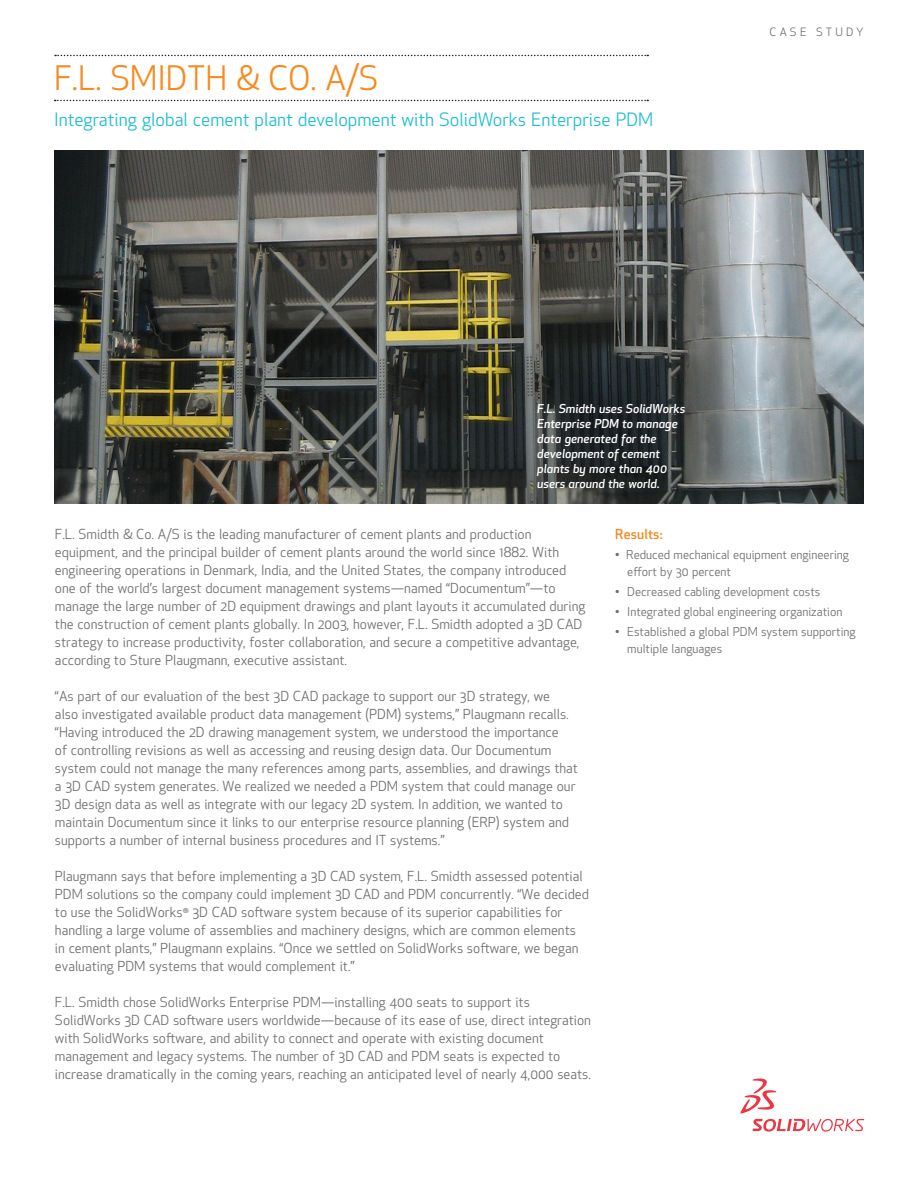
<style>
.page{position:relative;width:918px;height:1188px;background:#fff}
.page>*{position:absolute;margin:0;border:0;box-sizing:border-box;transform-origin:0 0}
.t1{font:33px "SW Apex New";letter-spacing:-.005em;color:#f68b1f}
.t2{font:18px "SW Apex New";color:#1ebed2}
.body_copy{font:13.5px/18px "SW Apex New";color:#6d6e71}
.captions{font:500 13.5px "SW Apex New";letter-spacing:.01em;color:#f68b1f}
.captions-2{font:12px/16.5px "SW Apex New";color:#6d6e71}
.photo_credit{font:italic 500 12px/15px "SW Apex New";color:#fff}
.t3{font:11.25px "SW Apex New";letter-spacing:.29em;color:#6d6e71}
</style>
<div class="page">
<img style="left:54px;top:150px;width:809px;height:354px">
<svg style="left:55px;top:100px;width:593px;height:1px"></svg>
<svg style="left:55px;top:55px;width:593px;height:1px"></svg>
<svg style="left:740px;top:1078px;width:124px;height:54px"></svg>
<p class="t1" style="left:54px;top:57px;width:326px">F.L. SMIDTH &amp; CO. A/S</p>
<p class="t2" style="left:54px;top:108px;width:601px">Integrating global cement plant development with SolidWorks Enterprise PDM</p>
<p class="t3" style="left:770px;top:25px;width:96px">CASE STUDY</p>
<p class="photo_credit" style="left:537px;top:401px;width:149px">F.L. Smidth uses SolidWorks<br>Enterprise PDM to manage data generated for the development of cement plants by more than 400 users around the world.</p>
<p class="body_copy" style="left:55px;top:525px;width:532px">F.L. Smidth &amp; Co. A/S is the leading manufacturer of cement plants and production equipment, and the principal builder of cement plants around the world since 1882. With engineering operations in Denmark, India, and the United States, the company introduced one of the world’s largest document management systems—named “Documentum”—to manage the large number of 2D equipment drawings and plant layouts it accumulated during the construction of cement plants globally. In 2003, however, F.L. Smidth adopted a 3D CAD strategy to increase productivity, foster collaboration, and secure a competitive advantage, according to Sture Plaugmann, executive assistant.</p>
<p class="body_copy" style="left:55px;top:687px;width:525px">“As part of our evaluation of the best 3D CAD package to support our 3D strategy, we<br>also investigated available product data management (PDM) systems,” Plaugmann recalls. “Having introduced the 2D drawing management system, we understood the importance<br>of controlling revisions as well as accessing and reusing design data. Our Documentum system could not manage the many references among parts, assemblies, and drawings that a 3D CAD system generates. We realized we needed a PDM system that could manage our 3D design data as well as integrate with our legacy 2D system. In addition, we wanted to maintain Documentum since it links to our enterprise resource planning (ERP) system and supports a number of internal business procedures and IT systems.”</p>
<p class="body_copy" style="left:55px;top:867px;width:536px">Plaugmann says that before implementing a 3D CAD system, F.L. Smidth assessed potential PDM solutions so the company could implement 3D CAD and PDM concurrently. “We decided to use the SolidWorks<sup>®</sup> 3D CAD software system because of its superior capabilities for handling a large volume of assemblies and machinery designs, which are common elements in cement plants,” Plaugmann explains. “Once we settled on SolidWorks software, we began evaluating PDM systems that would complement it.”</p>
<p class="body_copy" style="left:55px;top:993px;width:538px">F.L. Smidth chose SolidWorks Enterprise PDM—installing 400 seats to support its SolidWorks 3D CAD software users worldwide—because of its ease of use, direct integration with SolidWorks software, and ability to connect and operate with existing document management and legacy systems. The number of 3D CAD and PDM seats is expected to increase dramatically in the coming years, reaching an anticipated level of nearly 4,000 seats.</p>
<p class="captions" style="left:615px;top:525px;width:49px">Results:</p>
<p class="captions-2" style="left:627px;top:547px;width:223px;text-indent:-12px">• Reduced mechanical equipment engineering effort by 30 percent</p>
<p class="captions-2" style="left:615px;top:583px;width:207px">• Decreased cabling development costs</p>
<p class="captions-2" style="left:615px;top:603px;width:229px">• Integrated global engineering organization</p>
<p class="captions-2" style="left:627px;top:624px;width:230px;text-indent:-12px">• Established a global PDM system supporting multiple languages</p>
</div>
